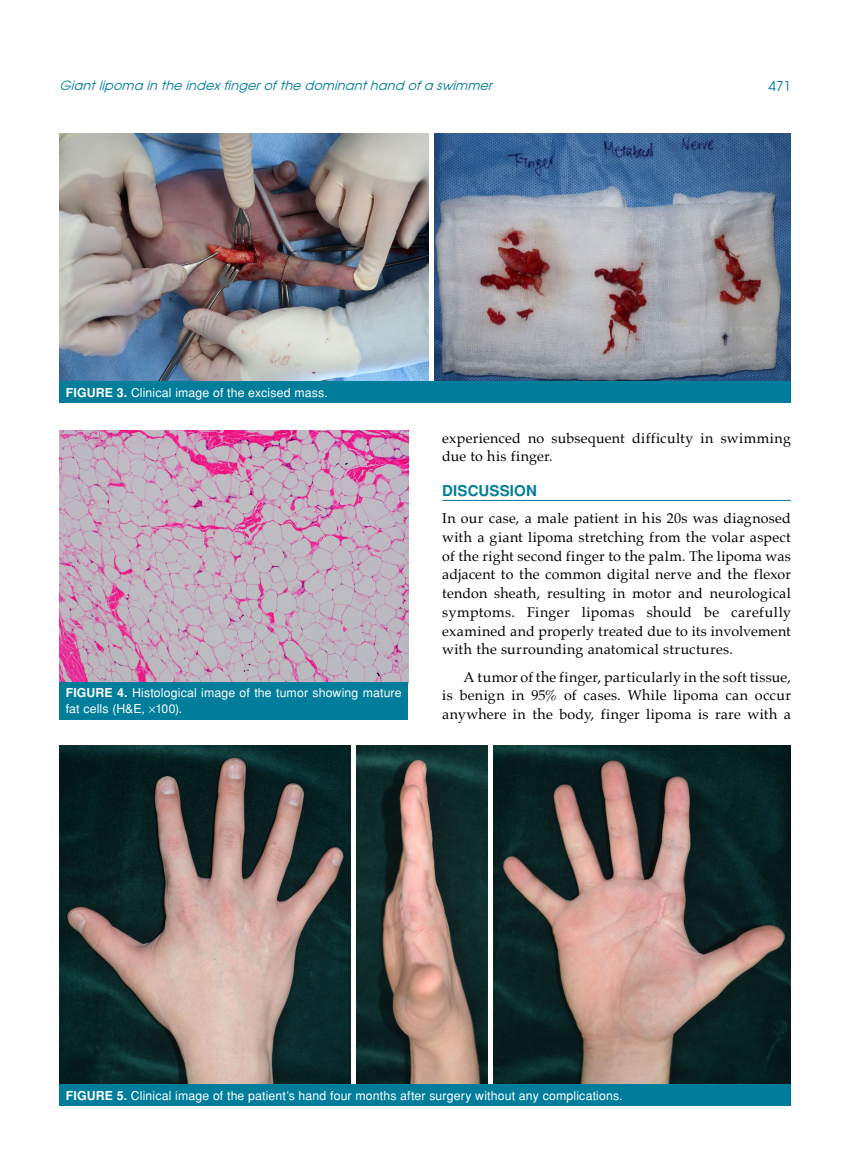
<style>
.page{position:relative;width:859px;height:1170px;background:#fff}
.page>*{position:absolute;margin:0;border:0;box-sizing:border-box;transform-origin:0 0}
.t1{font:700 15px "Helvetica Tr";letter-spacing:.01em;color:#007d9a}
.t2{font:14.25px/18.8px "Palatino";letter-spacing:.015em;color:#000;text-align:justify}
.t3{font:13.5px "Avant Garde Tr";color:#007d9a}
.t4{font:italic 12.75px "Avant Garde Tr";color:#007d9a}
.t5{font:12.3px/15.3px "Helvetica Normal Tr";letter-spacing:.01em;color:#fff}
.s1{font-family:"Helvetica Tr";font-weight:700}
</style>
<div class="page">
<hr style="left:442px;top:500px;width:349px;height:1px;background:#007d9a">
<img style="left:60px;top:133px;width:731px;height:248px">
<div style="left:429px;top:132px;width:5px;height:250px;background:#fff"></div>
<div style="left:60px;top:381px;width:731px;height:22px;background:#007d9a"></div>
<img style="left:59px;top:431px;width:349px;height:251px">
<div style="left:59px;top:682px;width:349px;height:37px;background:#007d9a"></div>
<img style="left:60px;top:745px;width:731px;height:339px">
<hr style="left:351px;top:744px;width:4px;height:342px;background:#fff">
<div style="left:488px;top:744px;width:5px;height:342px;background:#fff"></div>
<div style="left:60px;top:1084px;width:731px;height:22px;background:#007d9a"></div>
<p class="t4" style="left:60px;top:78px;width:438px">Giantlipoma in the indexfingerofthe dominanthand ofa swimmer</p>
<p class="t3" style="left:768px;top:77px;width:24px">471</p>
<p class="t5" style="left:66px;top:384px;width:263px"><span class="s1">FIGURE 3.</span> Clinical image of the excised mass.</p>
<p class="t5" style="left:66px;top:685px;width:337px"><span class="s1">FIGURE 4.</span> Histological image of the tumor showing mature fat cells (H&amp;E, 100).</p>
<p class="t2" style="left:442px;top:428px;width:350px">experienced no subsequent difficulty in swimming due to his finger.</p>
<p class="t1" style="left:442px;top:481px;width:96px">DISCUSSION</p>
<p class="t2" style="left:442px;top:508px;width:350px">In our case, a male patient in his 20s was diagnosed with a giant lipoma stretching from the volar aspect of the right second finger to the palm. The lipoma was adjacent to the common digital nerve and the flexor tendon sheath, resulting in motor and neurological symptoms. Finger lipomas should be carefully examined and properly treated due to its involvement with the surrounding anatomical structures.</p>
<p class="t2" style="left:442px;top:667px;width:350px;text-indent:21px">A tumor of the finger, particularly in the soft tissue, is benign in 95% of cases. While lipoma can occur anywhere in the body, finger lipoma is rare with a</p>
<p class="t5" style="left:66px;top:1087px;width:558px"><span class="s1">FIGURE 5.</span> Clinical image of the patient’s hand four months after surgery without any complications.</p>
</div>
